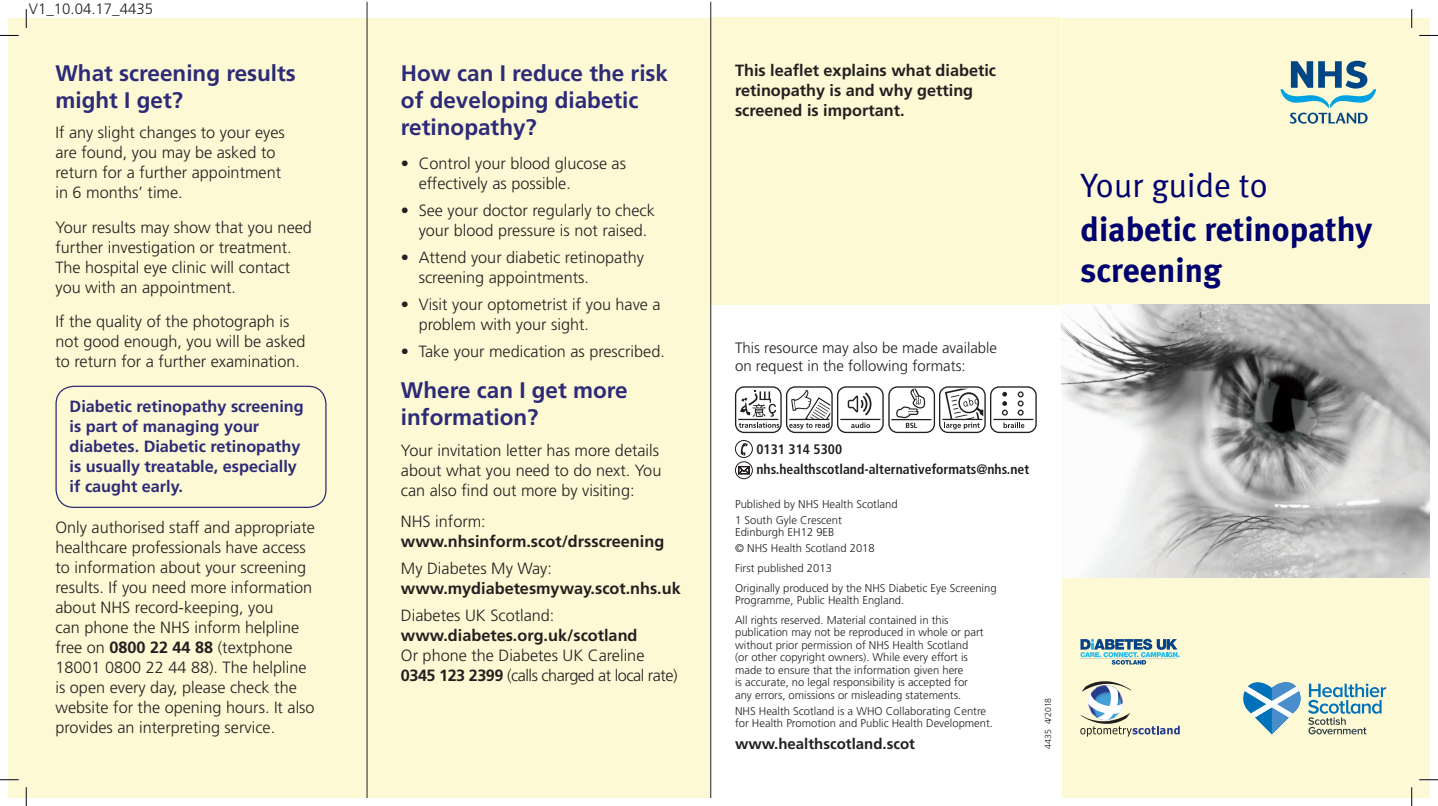
<style>
.page{position:relative;width:1438px;height:806px;background:#fff}
.page>*{position:absolute;margin:0;border:0;box-sizing:border-box;transform-origin:0 0}
.t1{font:700 33.75px "Meta Plus";color:#00006e}
.t2{font:33.75px "Meta Plus Normal";color:#00006e}
.Question_heading{font:700 22.5px/27px "Frutiger LT Std";color:#2d2a77}
.body{font:700 22.5px/27px "Frutiger LT Std";color:#2d2a77}
.body-2{font:300 16.25px/20px "Frutiger";color:#231f20}
.Bullet_body{font:300 16.25px/20px "Frutiger";color:#231f20}
.Question_heading-2{font:700 16.25px/20px "Frutiger LT Std";color:#2d2a77}
.body-3{font:700 16.25px/20px "Frutiger LT Std";color:#231f20}
.Resource_text{font:700 16.25px/20px "Frutiger LT Std";color:#231f20}
.Resource_text-2{font:300 15px/17.5px "Frutiger LT Std";color:#231f20}
.Web_address{font:700 15px "Frutiger LT Std";color:#231f20}
.tel_and_email{font:700 condensed 13.75px "Frutiger LT Std";color:#231f20}
.Imprint_text{font:300 11.25px/12.5px "Frutiger LT Std";color:#231f20}
.body-4{font:300 8.75px "Frutiger LT Std";color:#231f20}
.s1{font-family:"Frutiger LT Std";font-weight:700}
.s2{font-family:"Frutiger";font-weight:300}
.s3{font-family:"Frutiger"}
</style>
<div class="page">
<div style="left:1062px;top:18px;width:367px;height:779px;background:#fcf9d4"></div>
<div style="left:9px;top:18px;width:701px;height:779px;background:#fcf9d4"></div>
<img style="left:1062px;top:305px;width:367px;height:273px">
<svg style="left:1308px;top:683px;width:78px;height:51px"></svg>
<svg style="left:1243px;top:682px;width:58px;height:52px"></svg>
<svg style="left:1280px;top:61px;width:96px;height:63px"></svg>
<div style="left:55px;top:386px;width:272px;height:122px;border:1px solid #2d2a77;border-radius:18px"></div>
<hr style="left:367px;top:2px;width:1px;height:795px;background:#231f20">
<svg style="left:1080px;top:639px;width:100px;height:25px"></svg>
<svg style="left:1080px;top:681px;width:100px;height:55px"></svg>
<div style="left:735px;top:461px;width:18px;height:18px;border:1px solid #231f20;border-radius:50%"></div>
<svg style="left:738px;top:466px;width:11px;height:8px"></svg>
<div style="left:735px;top:440px;width:18px;height:18px;border:1px solid #231f20;border-radius:50%"></div>
<svg style="left:741px;top:443px;width:7px;height:12px"></svg>
<div style="left:711px;top:18px;width:350px;height:287px;background:#fcf9d4"></div>
<div style="left:939px;top:386px;width:47px;height:47px;border:1px solid #231f20;border-radius:8px"></div>
<hr style="left:942px;top:419px;width:40px;height:1px;background:#231f20">
<svg style="left:944px;top:389px;width:39px;height:40px"></svg>
<div style="left:888px;top:386px;width:47px;height:47px;border:1px solid #231f20;border-radius:8px"></div>
<hr style="left:891px;top:419px;width:40px;height:1px;background:#231f20">
<svg style="left:896px;top:389px;width:29px;height:39px"></svg>
<div style="left:837px;top:386px;width:47px;height:47px;border:1px solid #231f20;border-radius:8px"></div>
<hr style="left:840px;top:419px;width:40px;height:1px;background:#231f20">
<svg style="left:848px;top:392px;width:23px;height:23px"></svg>
<svg style="left:851px;top:422px;width:19px;height:6px"></svg>
<div style="left:735px;top:386px;width:47px;height:47px;border:1px solid #231f20;border-radius:8px"></div>
<hr style="left:738px;top:419px;width:40px;height:1px;background:#231f20">
<svg style="left:739px;top:390px;width:40px;height:38px"></svg>
<div style="left:786px;top:386px;width:47px;height:47px;border:1px solid #231f20;border-radius:8px"></div>
<svg style="left:789px;top:390px;width:41px;height:39px"></svg>
<div style="left:990px;top:386px;width:47px;height:47px;border:1px solid #231f20;border-radius:8px"></div>
<hr style="left:993px;top:419px;width:40px;height:1px;background:#231f20">
<svg style="left:1003px;top:422px;width:21px;height:6px"></svg>
<svg style="left:1002px;top:391px;width:22px;height:25px"></svg>
<hr style="left:710px;top:2px;width:1px;height:795px;background:#231f20">
<svg style="left:0;top:35px;width:19px;height:1px"></svg>
<svg style="left:1419px;top:35px;width:19px;height:1px"></svg>
<svg style="left:0;top:779px;width:19px;height:1px"></svg>
<svg style="left:1419px;top:779px;width:19px;height:1px"></svg>
<svg style="left:25px;top:9px;width:2px;height:19px"></svg>
<svg style="left:25px;top:787px;width:2px;height:19px"></svg>
<svg style="left:1411px;top:9px;width:1px;height:19px"></svg>
<svg style="left:1411px;top:787px;width:1px;height:19px"></svg>
<p class="Resource_text-2" style="left:29px;top:1px;width:126px">V1_10.04.17_4435</p>
<h1 class="Question_heading" style="left:55px;top:59px;width:242px">What screening results might I get?</h1>
<p class="body-2" style="left:55px;top:123px;width:231px">If any slight changes to your eyes are found, you may be asked to return for a further appointment in 6 months’ time.</p>
<p class="body-2" style="left:55px;top:217px;width:258px">Your results may show that you need further investigation or treatment.<br>The hospital eye clinic will contact you with an appointment.</p>
<p class="body-2" style="left:55px;top:311px;width:252px">If the quality of the photograph is not good enough, you will be asked to return for a further examination.</p>
<h1 class="Question_heading-2" style="left:70px;top:396px;width:236px">Diabetic retinopathy screening is part of managing your diabetes. Diabetic retinopathy is usually treatable, especially if caught early.</h1>
<p class="body-2" style="left:55px;top:517px;width:261px">Only authorised staff and appropriate healthcare professionals have access to information about your screening results. If you need more information about NHS record-keeping, you<br>can phone the NHS inform helpline free on <span class="s1">0800 22 44 88</span> (textphone 18001 0800 22 44 88). The helpline is open every day, please check the website for the opening hours. It also provides an interpreting service.</p>
<p class="body" style="left:401px;top:59px;width:269px">How can I reduce the risk of developing diabetic retinopathy?</p>
<p class="Bullet_body" style="left:419px;top:153px;width:209px;text-indent:-18px">• Control your blood glucose as effectively as possible.</p>
<p class="Bullet_body" style="left:419px;top:200px;width:238px;text-indent:-18px">• See your doctor regularly to check your blood pressure is not raised.</p>
<p class="Bullet_body" style="left:419px;top:247px;width:227px;text-indent:-18px">• Attend your diabetic retinopathy screening appointments.</p>
<p class="Bullet_body" style="left:419px;top:294px;width:244px;text-indent:-18px">• Visit your optometrist if you have a problem with your sight.</p>
<p class="Bullet_body" style="left:401px;top:342px;width:265px">• Take your medication as prescribed.</p>
<h1 class="Question_heading" style="left:401px;top:377px;width:228px">Where can I get more information?</h1>
<p class="body-2" style="left:401px;top:440px;width:262px">Your invitation letter has more details about what you need to do next. You can also find out more by visiting:</p>
<p class="body-3" style="left:401px;top:511px;width:265px"><span class="s2">NHS inform: </span>www.nhsinform.scot/drsscreening</p>
<p class="body-3" style="left:401px;top:558px;width:281px"><span class="s2">My Diabetes My Way: </span>www.mydiabetesmyway.scot.nhs.uk</p>
<p class="body-2" style="left:401px;top:605px;width:278px">Diabetes UK Scotland: <span class="s1">www.diabetes.org.uk/scotland<br></span>Or phone the Diabetes UK Careline<br><span class="s1">0345 123 2399</span> (calls charged at local rate)</p>
<p class="Resource_text" style="left:735px;top:60px;width:262px">This leaflet explains what diabetic</p>
<p class="Resource_text" style="left:735px;top:80px;width:240px">retinopathy is and why getting screened is important.</p>
<p class="Resource_text-2" style="left:735px;top:339px;width:263px">This resource may also be made available on request in the following formats:</p>
<p class="tel_and_email" style="left:756px;top:441px;width:87px">0131 314 5300</p>
<p class="tel_and_email" style="left:756px;top:461px;width:274px">nhs.healthscotland-alternativeformats@nhs.net</p>
<p class="Imprint_text" style="left:735px;top:498px;width:164px">Published by NHS Health Scotland</p>
<p class="Imprint_text" style="left:735px;top:514px;width:108px">1 South Gyle Crescent<br>Edinburgh EH12 9EB</p>
<p class="Imprint_text" style="left:735px;top:542px;width:141px">© NHS Health Scotland 2018</p>
<p class="Imprint_text" style="left:735px;top:562px;width:98px">First published 2013</p>
<p class="Imprint_text" style="left:735px;top:581px;width:263px">Originally produced by the NHS Diabetic Eye Screening<br>Programme, Public Health England.</p>
<p class="Imprint_text" style="left:735px;top:614px;width:250px">All rights reserved. Material contained in this publication may not be reproduced in whole or part without prior permission of NHS Health Scotland (or other copyright owners). While every effort is made to ensure that the information given here<br>is accurate, no legal responsibility is accepted for any errors, omissions or misleading statements.</p>
<p class="Imprint_text" style="left:735px;top:705px;width:259px">NHS Health Scotland is a WHO Collaborating Centre for Health Promotion and Public Health Development.</p>
<p class="Web_address" style="left:735px;top:734px;width:182px">www.healthscotland.scot</p>
<p class="body-4" style="left:1043px;top:749px;width:53px;rotate:-90deg"><span class="s3">4435</span> 4/2018</p>
<p class="t2" style="left:1080px;top:166px;width:189px">Your guide to</p>
<p class="t1" style="left:1080px;top:210px;width:293px">diabetic retinopathy</p>
<p class="t1" style="left:1080px;top:251px;width:143px">screening</p>
</div>
